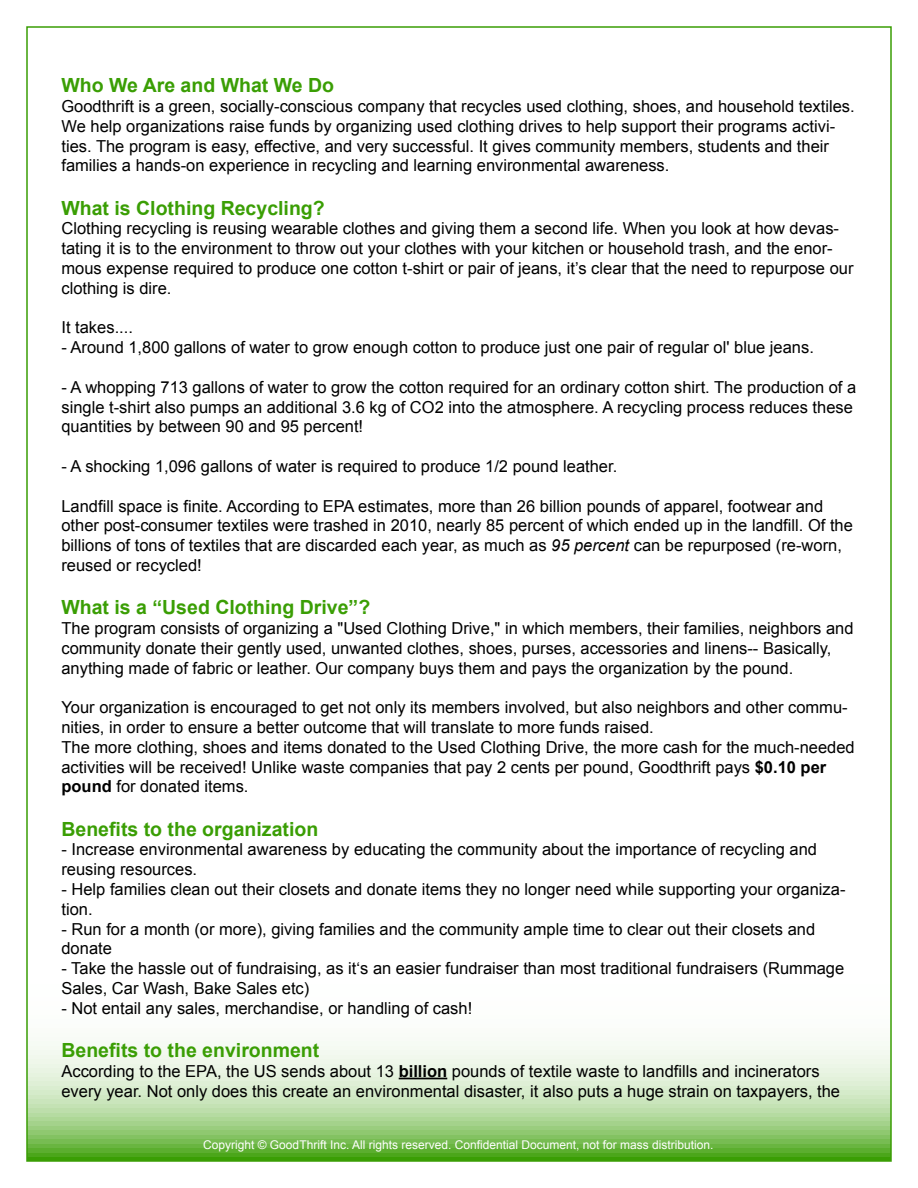
<style>
.page{position:relative;width:918px;height:1188px;background:#fff}
.page>*{position:absolute;margin:0;border:0;box-sizing:border-box;transform-origin:0 0}
.t1{font:700 19.5px "Arial";color:#3a9e04}
.t2{font:16.5px/19.8px "Arial";color:#000}
.t3{font:12px "Arial";color:#fff}
.s1{font-style:italic}
.s2{font-weight:700}
</style>
<div class="page">
<svg style="left:29px;top:1041px;width:860px;height:118px;background:#bbdda8"></svg>
<hr style="left:399px;top:1078px;width:48px;height:1px;background:#000">
<p class="t1" style="left:61px;top:72px;width:274px">Who We Are and What We Do</p>
<p class="t2" style="left:61px;top:96px;width:795px">Goodthrift is a green, socially-conscious company that recycles used clothing, shoes, and household textiles.<br>We help organizations raise funds by organizing used clothing drives to help support their programs activi&shy;ties. The program is easy, effective, and very successful. It gives community members, students and their families a hands-on experience in recycling and learning environmental awareness.</p>
<p class="t1" style="left:61px;top:195px;width:265px">What is Clothing Recycling?</p>
<p class="t2" style="left:61px;top:219px;width:794px">Clothing recycling is reusing wearable clothes and giving them a second life. When you look at how devas&shy;tating it is to the environment to throw out your clothes with your kitchen or household trash, and the enor&shy;mous expense required to produce one cotton t-shirt or pair of jeans, it’s clear that the need to repurpose our clothing is dire.</p>
<p class="t2" style="left:61px;top:318px;width:73px">It takes....</p>
<p class="t2" style="left:61px;top:338px;width:754px">- Around 1,800 gallons of water to grow enough cotton to produce just one pair of regular ol' blue jeans.</p>
<p class="t2" style="left:61px;top:377px;width:796px">- A whopping 713 gallons of water to grow the cotton required for an ordinary cotton shirt. The production of a single t-shirt also pumps an additional 3.6 kg of CO2 into the atmosphere. A recycling process reduces these quantities by between 90 and 95 percent!</p>
<p class="t2" style="left:61px;top:456px;width:557px">- A shocking 1,096 gallons of water is required to produce 1/2 pound leather.</p>
<p class="t2" style="left:61px;top:496px;width:793px">Landfill space is finite. According to EPA estimates, more than 26 billion pounds of apparel, footwear and other post-consumer textiles were trashed in 2010, nearly 85 percent of which ended up in the landfill. Of the billions of tons of textiles that are discarded each year, as much as <span class="s1">95 percent</span> can be repurposed (re-worn, reused or recycled!</p>
<p class="t1" style="left:61px;top:594px;width:310px">What is a “Used Clothing Drive”?</p>
<p class="t2" style="left:61px;top:618px;width:794px">The program consists of organizing a "Used Clothing Drive," in which members, their families, neighbors and community donate their gently used, unwanted clothes, shoes, purses, accessories and linens-- Basically, anything made of fabric or leather. Our company buys them and pays the organization by the pound.</p>
<p class="t2" style="left:61px;top:698px;width:795px">Your organization is encouraged to get not only its members involved, but also neighbors and other commu&shy;nities, in order to ensure a better outcome that will translate to more funds raised.<br>The more clothing, shoes and items donated to the Used Clothing Drive, the more cash for the much-needed activities will be received! Unlike waste companies that pay 2 cents per pound, Goodthrift pays <span class="s2">$0.10 per pound</span> for donated items.</p>
<p class="t1" style="left:61px;top:816px;width:258px">Benefits to the organization</p>
<p class="t2" style="left:61px;top:840px;width:757px">- Increase environmental awareness by educating the community about the importance of recycling and reusing resources.</p>
<p class="t2" style="left:61px;top:879px;width:786px">- Help families clean out their closets and donate items they no longer need while supporting your organiza&shy;tion.</p>
<p class="t2" style="left:61px;top:919px;width:755px">- Run for a month (or more), giving families and the community ample time to clear out their closets and donate</p>
<p class="t2" style="left:61px;top:959px;width:784px">- Take the hassle out of fundraising, as it‘s an easier fundraiser than most traditional fundraisers (Rummage<br>Sales, Car Wash, Bake Sales etc)</p>
<p class="t2" style="left:61px;top:998px;width:412px">- Not entail any sales, merchandise, or handling of cash!</p>
<p class="t1" style="left:61px;top:1037px;width:259px">Benefits to the environment</p>
<p class="t2" style="left:61px;top:1061px;width:780px">According to the EPA, the US sends about 13 <span class="s2">billion</span> pounds of textile waste to landfills and incinerators every year. Not only does this create an environmental disaster, it also puts a huge strain on taxpayers, the</p>
<p class="t3" style="left:203px;top:1136px;width:512px">Copyright © GoodThrift Inc. All rights reserved. Confidential Document, not for mass distribution.</p>
</div>
